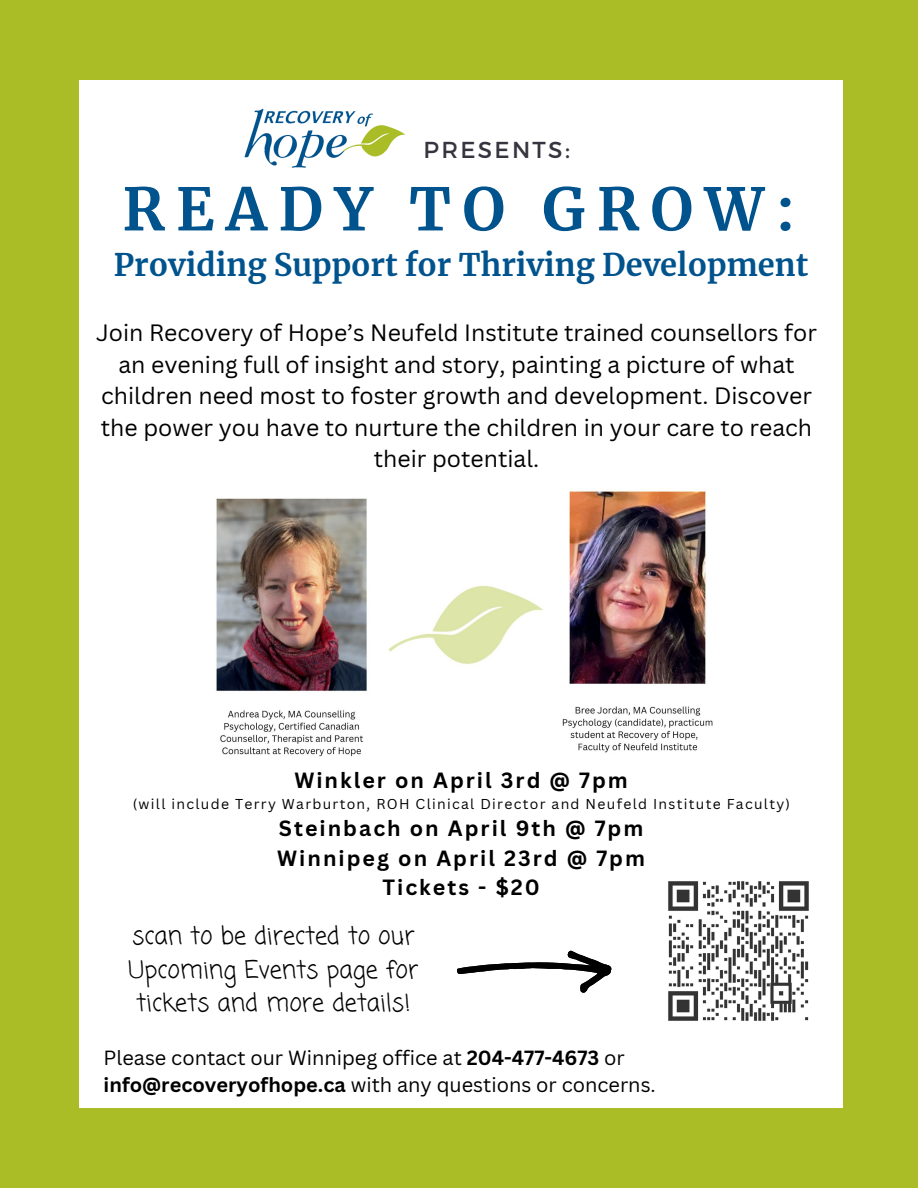
<style>
.page{position:relative;width:918px;height:1188px;background:#aabd26}
.page>*{position:absolute;margin:0;border:0;box-sizing:border-box;transform-origin:0 0}
.t1{font:700 58.5px "Merriweather";letter-spacing:.195em;color:#00538d}
.t2{font:700 30.75px "Merriweather";color:#00538d}
.t3{font:24.3px/33.8px "Coming Soon";color:#000;text-align:center}
.t4{font:23.1px "Montserrat";letter-spacing:.1em;color:#36353f}
.t5{font:22.95px/31.5px "Canva Sans";color:#000;text-align:center}
.t6{font:700 21.45px "Canva Sans";letter-spacing:.095em;color:#000}
.t7{font:19.95px/27.2px "Canva Sans";color:#000}
.t8{font:13.95px "Canva Sans";letter-spacing:.095em;color:#000}
.s1{font-weight:700}
</style>
<div class="page">
<div style="left:79px;top:80px;width:764px;height:1028px;background:#fff"></div>
<img style="left:244px;top:108px;width:162px;height:60px">
<img style="left:216px;top:491px;width:497px;height:266px">
<svg style="left:457px;top:951px;width:155px;height:42px"></svg>
<img style="left:668px;top:881px;width:141px;height:140px">
<p class="t4" style="left:424px;top:135px;width:148px">PRESENTS:</p>
<h2 class="t1" style="left:122px;top:173px;width:675px">READY TO GROW:</h2>
<h4 class="t2" style="left:114px;top:245px;width:696px">Providing Support for Thriving Development</h4>
<p class="t5" style="left:96px;top:317px;width:722px">Join Recovery of Hope’s Neufeld Institute trained counsellors for an evening full of insight and story, painting a picture of what children need most to foster growth and development. Discover the power you have to nurture the children in your care to reach their potential.</p>
<p class="t6" style="left:294px;top:765px;width:335px">Winkler on April 3rd @ 7pm</p>
<p class="t8" style="left:133px;top:794px;width:659px">(will include Terry Warburton, ROH Clinical Director and Neufeld Institute Faculty)</p>
<p class="t6" style="left:279px;top:813px;width:366px">Steinbach on April 9th @ 7pm</p>
<p class="t6" style="left:277px;top:843px;width:369px">Winnipeg on April 23rd @ 7pm</p>
<p class="t6" style="left:382px;top:872px;width:159px">Tickets - $20</p>
<p class="t3" style="left:129px;top:920px;width:291px">scan to be directed to our<br>Upcoming Events page for tickets and more details!</p>
<h4 class="t7" style="left:104px;top:1044px;width:554px">Please contact our Winnipeg office at <span class="s1">204-477-4673</span> or <span class="s1">info@recoveryofhope.ca</span> with any questions or concerns.</h4>
</div>
